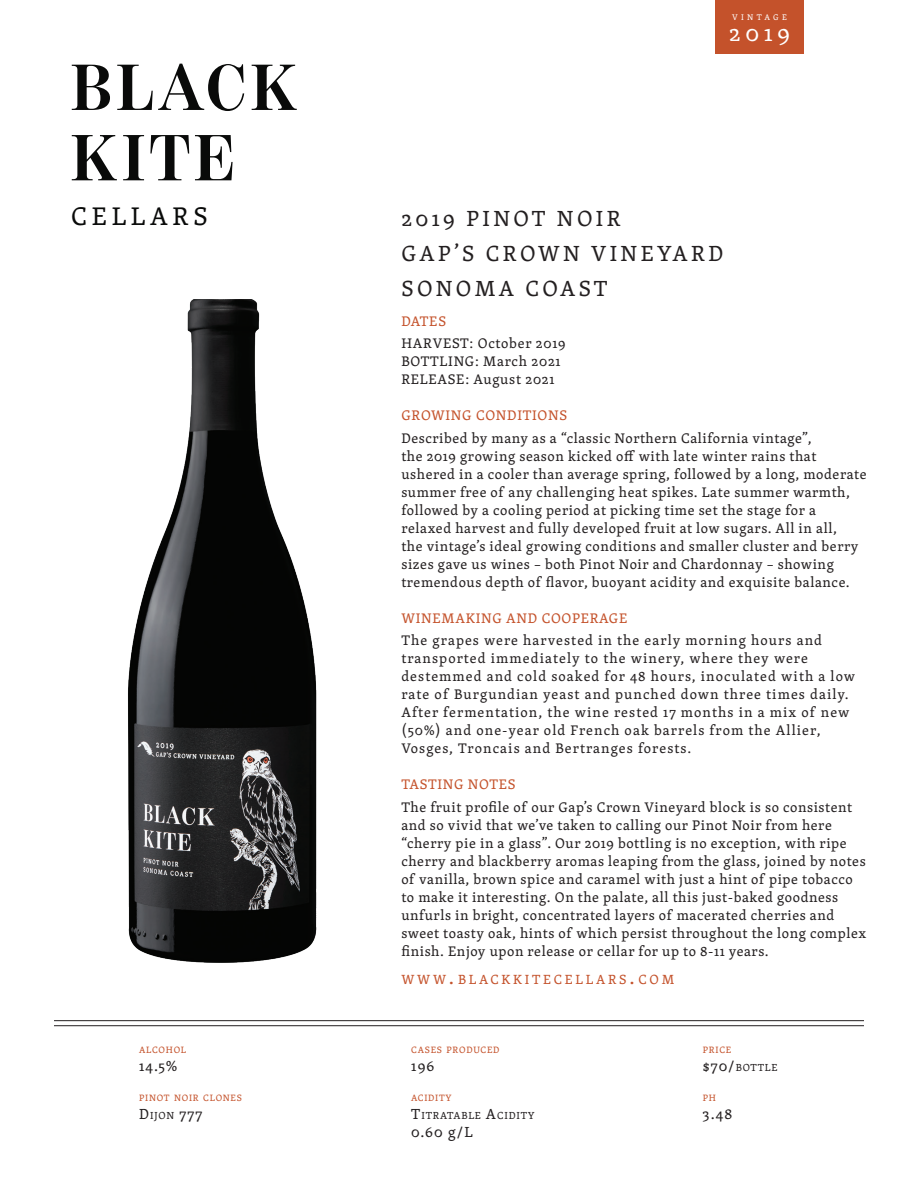
<style>
.page{position:relative;width:918px;height:1188px;background:#fff}
.page>*{position:absolute;margin:0;border:0;box-sizing:border-box;transform-origin:0 0}
.t1{font:700 66.15px/70.3px "Benton Mod Disp";letter-spacing:.07em;color:#090a09}
.t2{font:26.25px "Skolar Basic";letter-spacing:.18em;color:#090a09}
.t3{font:24px "Skolar Basic";color:#fff}
.t4{font:22.5px/34.8px "Skolar Basic";letter-spacing:.15em;color:#231f20}
.t5{font:15px "Skolar Basic";letter-spacing:.075em;color:#231f20}
.t6{font:14.25px/18px "Skolar Basic";letter-spacing:.04em;color:#231f20}
.t7{font:14.25px/18px "Skolar Basic";letter-spacing:.075em;color:#231f20}
.t8{font:14.25px "Skolar Basic";letter-spacing:.05em;color:#c4522b}
.t9{font:13.65px "Skolar Basic";letter-spacing:.2em;color:#c4522b}
.t10{font:10.5px "Skolar Basic";letter-spacing:.075em;color:#231f20}
.t11{font:9.45px "Skolar Basic";letter-spacing:.075em;color:#c4522b}
.t12{font:8.4px "Skolar Basic";letter-spacing:.4em;color:#fff}
.s1{font-size:19.5px}
.s2{font-size:10.5px}
.s3{font-size:15px}
</style>
<div class="page">
<img style="left:128px;top:299px;width:189px;height:664px">
<hr style="left:54px;top:1020px;width:810px;height:1px;background:#231f20">
<hr style="left:54px;top:1025px;width:810px;height:1px;background:#231f20">
<div style="left:715px;top:0;width:89px;height:53px;background:#c4522b"></div>
<p class="t12" style="left:732px;top:11px;width:56px">VINTAGE</p>
<h3 class="t3" style="left:729px;top:17px;width:62px">2019</h3>
<h1 class="t1" style="left:71px;top:52px;width:228px">BLACK<br>KITE</h1>
<h2 class="t2" style="left:71px;top:199px;width:138px">CELLARS</h2>
<h3 class="t4" style="left:401px;top:202px;width:323px">2019 PINOT NOIR<br>GAP’S CROWN VINEYARD<br>SONOMA COAST</h3>
<p class="t8" style="left:401px;top:312px;width:46px">DATES</p>
<p class="t6" style="left:401px;top:335px;width:166px">HARVEST: October 2019<br>BOTTLING: March 2021<br>RELEASE: August 2021</p>
<p class="t8" style="left:401px;top:406px;width:167px">GROWING CONDITIONS</p>
<p class="t6" style="left:401px;top:429px;width:467px">Described by many as a “classic Northern California vintage”,<br>the 2019 growing season kicked off with late winter rains that ushered in a cooler than average spring, followed by a long, moderate summer free of any challenging heat spikes. Late summer warmth, followed by a cooling period at picking time set the stage for a relaxed harvest and fully developed fruit at low sugars. All in all,<br>the vintage’s ideal growing conditions and smaller cluster and berry sizes gave us wines – both Pinot Noir and Chardonnay – showing tremendous depth of flavor, buoyant acidity and exquisite balance.</p>
<p class="t8" style="left:401px;top:609px;width:227px">WINEMAKING AND COOPERAGE</p>
<p class="t7" style="left:401px;top:632px;width:455px">The grapes were harvested in the early morning hours and transported immediately to the winery, where they were destemmed and cold soaked for 48 hours, inoculated with a low rate of Burgundian yeast and punched down three times daily.<br>After fermentation, the wine rested 17 months in a mix of new (50%) and one-year old French oak barrels from the Allier, Vosges, Troncais and Bertranges forests.</p>
<p class="t8" style="left:401px;top:775px;width:116px">TASTING NOTES</p>
<p class="t6" style="left:401px;top:798px;width:466px">The fruit profile of our Gap’s Crown Vineyard block is so consistent and so vivid that we’ve taken to calling our Pinot Noir from here “cherry pie in a glass”. Our 2019 bottling is no exception, with ripe cherry and blackberry aromas leaping from the glass, joined by notes of vanilla, brown spice and caramel with just a hint of pipe tobacco to make it interesting. On the palate, all this just-baked goodness unfurls in bright, concentrated layers of macerated cherries and sweet toasty oak, hints of which persist throughout the long complex finish. Enjoy upon release or cellar for up to 8-11 years.</p>
<p class="t9" style="left:401px;top:971px;width:274px">WWW<span class="s1">.</span>BLACKKITECELLARS<span class="s1">.</span>COM</p>
<p class="t11" style="left:139px;top:1043px;width:48px">ALCOHOL</p>
<p class="t5" style="left:139px;top:1056px;width:39px">14.5%</p>
<p class="t11" style="left:139px;top:1091px;width:104px">PINOT NOIR CLONES</p>
<p class="t5" style="left:139px;top:1104px;width:65px">D<span class="s2">IJON</span> 777</p>
<p class="t11" style="left:411px;top:1043px;width:90px">CASES PRODUCED</p>
<p class="t5" style="left:411px;top:1056px;width:25px">196</p>
<p class="t11" style="left:411px;top:1091px;width:42px">ACIDITY</p>
<p class="t10" style="left:411px;top:1108px;width:125px"><span class="s3">T</span>ITRATABLE <span class="s3">A</span>CIDITY</p>
<p class="t5" style="left:411px;top:1122px;width:63px">0.60 g/L</p>
<p class="t11" style="left:703px;top:1043px;width:30px">PRICE</p>
<p class="t10" style="left:703px;top:1060px;width:76px"><span class="s3">$70/</span>BOTTLE</p>
<p class="t11" style="left:703px;top:1091px;width:15px">PH</p>
<p class="t5" style="left:703px;top:1104px;width:31px">3.48</p>
</div>
